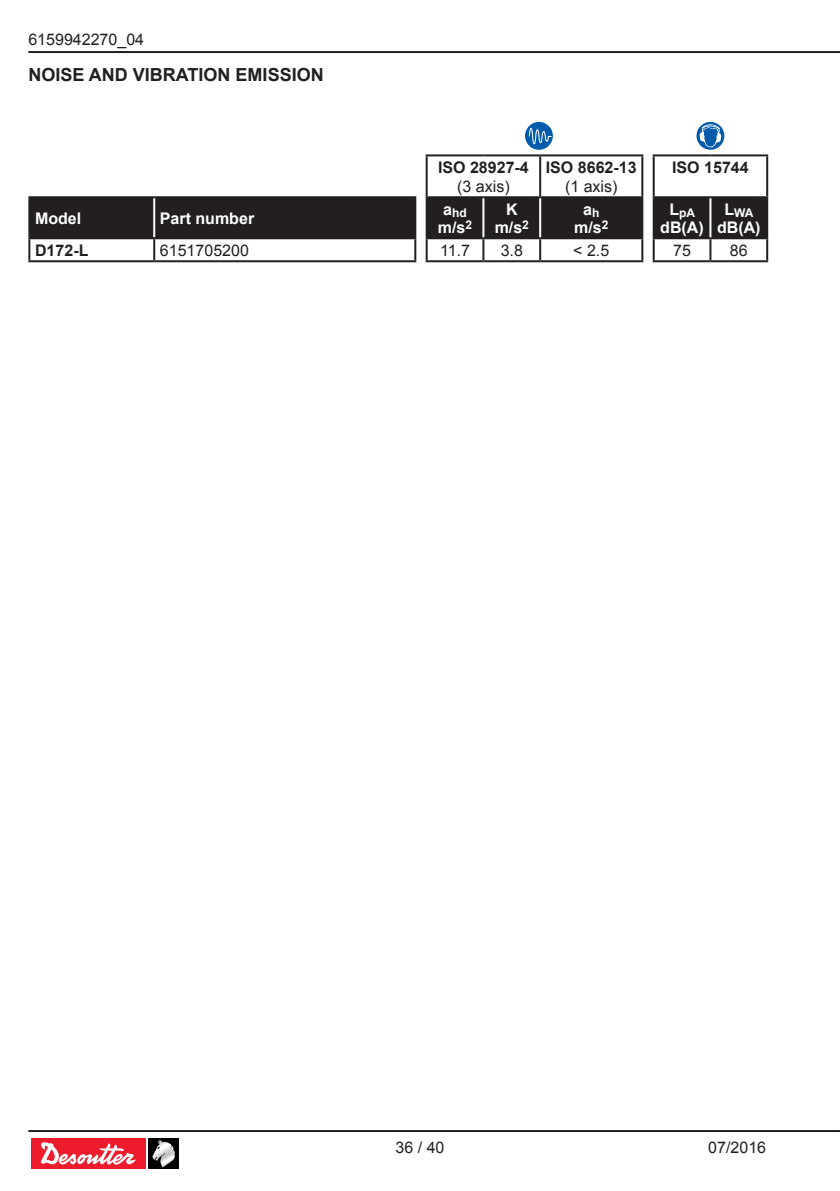
<style>
.page{position:relative;width:840px;height:1191px;background:#fff}
.page>*{position:absolute;margin:0;border:0;box-sizing:border-box;transform-origin:0 0}
.t1{font:700 18px "Arial";color:#231f20}
.t2{font:16px "Arial";color:#231f20}
.t3{font:700 16px/18px "Arial";color:#fff;text-align:center}
.t4{font:700 16px "Arial";color:#231f20}
.t5{font:700 12px "Arial";color:#fff}
</style>
<div class="page">
<div style="left:148px;top:1138px;width:31px;height:30px;background:#000"></div>
<div style="left:31px;top:1138px;width:115px;height:30px;background:#ee1b2c"></div>
<svg style="left:40px;top:1142px;width:96px;height:22px"></svg>
<svg style="left:152px;top:1139px;width:23px;height:28px"></svg>
<hr style="left:29px;top:1130px;width:809px;height:2px;background:#231f20">
<hr style="left:29px;top:51px;width:809px;height:2px;background:#231f20">
<div style="left:30px;top:197px;width:735px;height:41px;background:#231f20"></div>
<hr style="left:28px;top:196px;width:126px;height:2px;background:#231f20">
<hr style="left:28px;top:198px;width:2px;height:39px;background:#231f20">
<hr style="left:154px;top:196px;width:262px;height:2px;background:#231f20">
<hr style="left:641px;top:198px;width:2px;height:39px;background:#231f20">
<hr style="left:652px;top:198px;width:2px;height:39px;background:#231f20">
<hr style="left:765px;top:198px;width:2px;height:39px;background:#231f20">
<hr style="left:425px;top:237px;width:58px;height:2px;background:#231f20">
<hr style="left:483px;top:237px;width:57px;height:2px;background:#231f20">
<hr style="left:482px;top:239px;width:2px;height:21px;background:#231f20">
<hr style="left:540px;top:237px;width:103px;height:2px;background:#231f20">
<hr style="left:539px;top:239px;width:2px;height:21px;background:#231f20">
<hr style="left:641px;top:239px;width:2px;height:21px;background:#231f20">
<hr style="left:652px;top:237px;width:58px;height:2px;background:#231f20">
<hr style="left:652px;top:239px;width:2px;height:21px;background:#231f20">
<hr style="left:710px;top:237px;width:57px;height:2px;background:#231f20">
<hr style="left:709px;top:239px;width:2px;height:21px;background:#231f20">
<hr style="left:765px;top:239px;width:2px;height:21px;background:#231f20">
<hr style="left:425px;top:260px;width:58px;height:2px;background:#231f20">
<hr style="left:483px;top:260px;width:57px;height:2px;background:#231f20">
<hr style="left:540px;top:260px;width:103px;height:2px;background:#231f20">
<hr style="left:652px;top:260px;width:58px;height:2px;background:#231f20">
<hr style="left:710px;top:260px;width:57px;height:2px;background:#231f20">
<hr style="left:414px;top:198px;width:2px;height:39px;background:#231f20">
<hr style="left:425px;top:198px;width:2px;height:39px;background:#231f20">
<hr style="left:425px;top:239px;width:2px;height:21px;background:#231f20">
<hr style="left:425px;top:154px;width:58px;height:2px;background:#231f20">
<hr style="left:425px;top:156px;width:2px;height:40px;background:#231f20">
<hr style="left:483px;top:154px;width:57px;height:2px;background:#231f20">
<hr style="left:425px;top:196px;width:58px;height:2px;background:#231f20">
<hr style="left:483px;top:196px;width:57px;height:2px;background:#231f20">
<hr style="left:540px;top:154px;width:103px;height:2px;background:#231f20">
<hr style="left:539px;top:156px;width:2px;height:40px;background:#231f20">
<hr style="left:641px;top:156px;width:2px;height:40px;background:#231f20">
<hr style="left:540px;top:196px;width:103px;height:2px;background:#231f20">
<hr style="left:652px;top:154px;width:58px;height:2px;background:#231f20">
<hr style="left:652px;top:156px;width:2px;height:40px;background:#231f20">
<hr style="left:710px;top:154px;width:57px;height:2px;background:#231f20">
<hr style="left:765px;top:156px;width:2px;height:40px;background:#231f20">
<hr style="left:652px;top:196px;width:58px;height:2px;background:#231f20">
<hr style="left:710px;top:196px;width:57px;height:2px;background:#231f20">
<hr style="left:153px;top:198px;width:2px;height:39px;background:#fff">
<hr style="left:482px;top:198px;width:2px;height:39px;background:#fff">
<hr style="left:539px;top:198px;width:2px;height:39px;background:#fff">
<hr style="left:709px;top:198px;width:2px;height:39px;background:#fff">
<hr style="left:28px;top:237px;width:126px;height:2px;background:#231f20">
<hr style="left:28px;top:239px;width:2px;height:21px;background:#231f20">
<hr style="left:154px;top:237px;width:262px;height:2px;background:#231f20">
<hr style="left:153px;top:239px;width:2px;height:21px;background:#231f20">
<hr style="left:414px;top:239px;width:2px;height:21px;background:#231f20">
<hr style="left:28px;top:260px;width:126px;height:2px;background:#231f20">
<hr style="left:154px;top:260px;width:262px;height:2px;background:#231f20">
<svg style="left:524px;top:122px;width:28px;height:28px"></svg>
<svg style="left:528px;top:128px;width:23px;height:16px"></svg>
<svg style="left:696px;top:122px;width:28px;height:28px"></svg>
<svg style="left:699px;top:124px;width:22px;height:23px"></svg>
<p class="t2" style="left:28px;top:28px;width:117px">6159942270_04</p>
<p class="t1" style="left:28px;top:63px;width:297px">NOISE AND VIBRATION EMISSION</p>
<p class="t3" style="left:35px;top:209px;width:48px">Model</p>
<p class="t3" style="left:160px;top:209px;width:96px">Part number</p>
<p class="t4" style="left:438px;top:156px;width:92px">ISO 28927-4</p>
<p class="t2" style="left:457px;top:175px;width:54px">(3 axis)</p>
<p class="t4" style="left:545px;top:156px;width:92px">ISO 8662-13</p>
<p class="t2" style="left:564px;top:175px;width:54px">(1 axis)</p>
<p class="t4" style="left:671px;top:156px;width:78px">ISO 15744</p>
<p class="t5" style="left:443px;top:204px;width:25px"><sup>a</sup>hd</p>
<p class="t3" style="left:437px;top:218px;width:36px">m/s<sup>2</sup></p>
<p class="t3" style="left:494px;top:200px;width:36px">K m/s<sup>2</sup></p>
<p class="t3" style="left:573px;top:200px;width:36px">a<sub>h </sub>m/s<sup>2</sup></p>
<p class="t5" style="left:669px;top:204px;width:27px"><sup>L</sup>pA</p>
<p class="t3" style="left:660px;top:218px;width:45px">dB(A)</p>
<p class="t5" style="left:724px;top:204px;width:31px"><sup>L</sup>WA</p>
<p class="t3" style="left:716px;top:218px;width:45px">dB(A)</p>
<p class="t4" style="left:35px;top:239px;width:55px">D172-L</p>
<p class="t2" style="left:160px;top:239px;width:90px">6151705200</p>
<p class="t2" style="left:440px;top:239px;width:31px">11.7</p>
<p class="t2" style="left:500px;top:239px;width:24px">3.8</p>
<p class="t2" style="left:573px;top:239px;width:38px">&lt; 2.5</p>
<p class="t2" style="left:672px;top:239px;width:19px">75</p>
<p class="t2" style="left:729px;top:239px;width:19px">86</p>
<p class="t2" style="left:395px;top:1136px;width:50px">36 / 40</p>
<p class="t2" style="left:708px;top:1136px;width:59px">07/2016</p>
</div>
